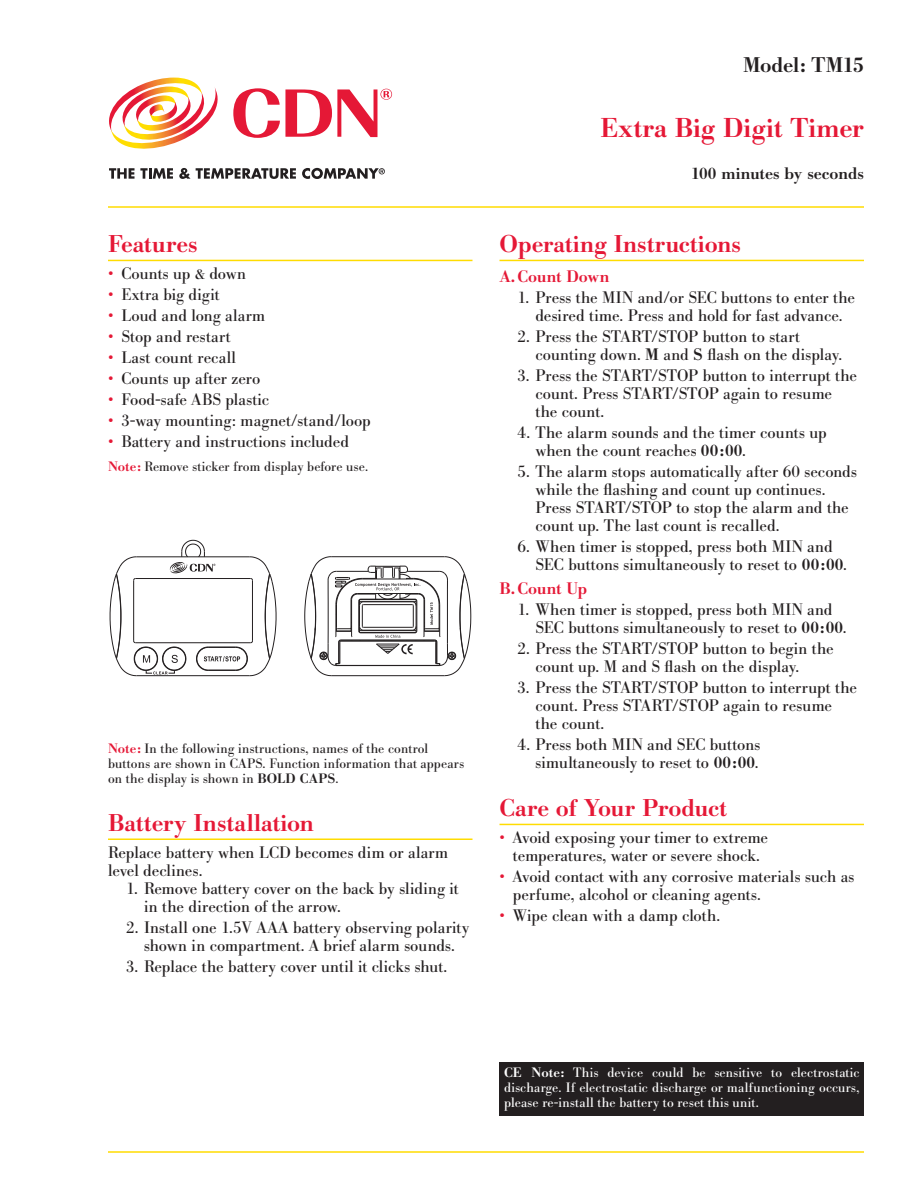
<style>
.page{position:relative;width:918px;height:1188px;background:#fff}
.page>*{position:absolute;margin:0;border:0;box-sizing:border-box;transform-origin:0 0}
.t1{font:500 27px "Bodoni BE";color:#e51836}
.t2{font:500 24px "Bodoni BE";color:#e51836}
.t3{font:500 21px "Bodoni BE";letter-spacing:-.01em;color:#231f20}
.t4{font:16.5px/18px "Bodoni BE";letter-spacing:.005em;color:#231f20}
.t5{font:500 16.5px "Bodoni BE";color:#e51836}
.t6{font:500 16.5px "Bodoni BE";letter-spacing:.005em;color:#231f20}
.t7{font:13.5px/15px "Bodoni BE";letter-spacing:.01em;color:#231f20}
.t8{font:13.5px/15px "Bodoni BE";letter-spacing:.02em;color:#fff;text-align:justify}
.s1{color:#e51836}
.s2{font-weight:500;color:#e51836}
.s3{font-weight:500}
</style>
<div class="page">
<svg style="left:109px;top:168px;width:64px;height:11px"></svg>
<svg style="left:179px;top:168px;width:117px;height:11px"></svg>
<svg style="left:302px;top:168px;width:83px;height:11px"></svg>
<svg style="left:233px;top:88px;width:159px;height:50px"></svg>
<svg style="left:109px;top:78px;width:109px;height:71px"></svg>
<hr style="left:108px;top:206px;width:756px;height:2px;background:#ffdc01">
<hr style="left:108px;top:1151px;width:756px;height:2px;background:#ffdc01">
<hr style="left:108px;top:260px;width:364px;height:1px;background:#ffdc01">
<hr style="left:108px;top:838px;width:364px;height:2px;background:#ffdc01">
<hr style="left:500px;top:260px;width:364px;height:1px;background:#ffdc01">
<hr style="left:500px;top:824px;width:364px;height:1px;background:#ffdc01">
<svg style="left:109px;top:540px;width:168px;height:136px"></svg>
<svg style="left:304px;top:556px;width:167px;height:120px"></svg>
<div style="left:500px;top:1062px;width:364px;height:54px;background:#231f20"></div>
<h2 class="t2" style="left:108px;top:230px;width:91px">Features</h2>
<p class="t4" style="left:108px;top:265px;width:140px"><span class="s1">•</span> Counts up &amp; down</p>
<p class="t4" style="left:108px;top:286px;width:113px"><span class="s1">•</span> Extra big digit</p>
<p class="t4" style="left:108px;top:307px;width:159px"><span class="s1">•</span> Loud and long alarm</p>
<p class="t4" style="left:108px;top:328px;width:124px"><span class="s1">•</span> Stop and restart</p>
<p class="t4" style="left:108px;top:349px;width:130px"><span class="s1">•</span> Last count recall</p>
<p class="t4" style="left:108px;top:370px;width:154px"><span class="s1">•</span> Counts up after zero</p>
<p class="t4" style="left:108px;top:391px;width:163px"><span class="s1">•</span> Food-safe ABS plastic</p>
<p class="t4" style="left:108px;top:412px;width:264px"><span class="s1">•</span> 3-way mounting: magnet/stand/loop</p>
<p class="t4" style="left:108px;top:433px;width:242px"><span class="s1">•</span> Battery and instructions included</p>
<p class="t7" style="left:108px;top:459px;width:262px"><span class="s2">Note:</span> Remove sticker from display before use.</p>
<p class="t7" style="left:108px;top:741px;width:358px"><span class="s2">Note:</span> In the following instructions, names of the control buttons are shown in CAPS. Function information that appears on the display is shown in <span class="s3">BOLD CAPS</span>.</p>
<h2 class="t2" style="left:108px;top:809px;width:207px">Battery Installation</h2>
<p class="t4" style="left:108px;top:844px;width:342px">Replace battery when LCD becomes dim or alarm level declines.</p>
<p class="t4" style="left:144px;top:880px;width:316px;text-indent:-18px">1. Remove battery cover on the back by sliding it in the direction of the arrow.</p>
<p class="t4" style="left:126px;top:919px;width:345px;text-align:center">2. Install one 1.5V AAA battery observing polarity shown in compartment. A brief alarm sounds.</p>
<p class="t4" style="left:126px;top:958px;width:323px">3. Replace the battery cover until it clicks shut.</p>
<p class="t3" style="left:743px;top:53px;width:122px">Model: TM15</p>
<h1 class="t1" style="left:600px;top:112px;width:265px">Extra Big Digit Timer</h1>
<p class="t6" style="left:691px;top:164px;width:174px">100 minutes by seconds</p>
<h2 class="t2" style="left:500px;top:230px;width:243px">Operating Instructions</h2>
<p class="t5" style="left:500px;top:267px;width:112px">A.Count Down</p>
<p class="t4" style="left:518px;top:289px;width:339px;text-align:center">1. Press the MIN and/or SEC buttons to enter the desired time. Press and hold for fast advance.</p>
<p class="t4" style="left:536px;top:328px;width:308px;text-indent:-18px">2. Press the START/STOP button to start counting down. <span class="s3">M</span> and <span class="s3">S</span> flash on the display.</p>
<p class="t4" style="left:536px;top:367px;width:323px;text-indent:-18px">3. Press the START/STOP button to interrupt the count. Press START/STOP again to resume the count.</p>
<p class="t4" style="left:536px;top:424px;width:293px;text-indent:-18px">4. The alarm sounds and the timer counts up when the count reaches <span class="s3">00:00</span>.</p>
<p class="t4" style="left:536px;top:463px;width:323px;text-indent:-18px">5. The alarm stops automatically after 60 seconds while the flashing and count up continues.<br>Press START/STOP to stop the alarm and the count up. The last count is recalled.</p>
<p class="t4" style="left:536px;top:538px;width:313px;text-indent:-18px">6. When timer is stopped, press both MIN and<br>SEC buttons simultaneously to reset to <span class="s3">00:00</span>.</p>
<p class="t5" style="left:500px;top:579px;width:89px">B.Count Up</p>
<p class="t4" style="left:536px;top:601px;width:313px;text-indent:-18px">1. When timer is stopped, press both MIN and<br>SEC buttons simultaneously to reset to <span class="s3">00:00</span>.</p>
<p class="t4" style="left:536px;top:640px;width:300px;text-indent:-18px">2. Press the START/STOP button to begin the count up. M and S flash on the display.</p>
<p class="t4" style="left:536px;top:679px;width:323px;text-indent:-18px">3. Press the START/STOP button to interrupt the count. Press START/STOP again to resume the count.</p>
<p class="t4" style="left:518px;top:736px;width:244px;text-align:right">4. Press both MIN and SEC buttons simultaneously to reset to <span class="s3">00:00</span>.</p>
<h2 class="t2" style="left:500px;top:794px;width:229px">Care of Your Product</h2>
<p class="t4" style="left:500px;top:829px;width:270px;text-align:center"><span class="s1">•</span> Avoid exposing your timer to extreme temperatures, water or severe shock.</p>
<p class="t4" style="left:513px;top:868px;width:343px;text-indent:-13px"><span class="s1">•</span> Avoid contact with any corrosive materials such as perfume, alcohol or cleaning agents.</p>
<p class="t4" style="left:500px;top:907px;width:222px"><span class="s1">•</span> Wipe clean with a damp cloth.</p>
<p class="t8" style="left:504px;top:1065px;width:357px"><span class="s3">CE Note:</span> This device could be sensitive to electrostatic discharge. If electrostatic discharge or malfunctioning occurs, please re-install the battery to reset this unit.</p>
</div>
